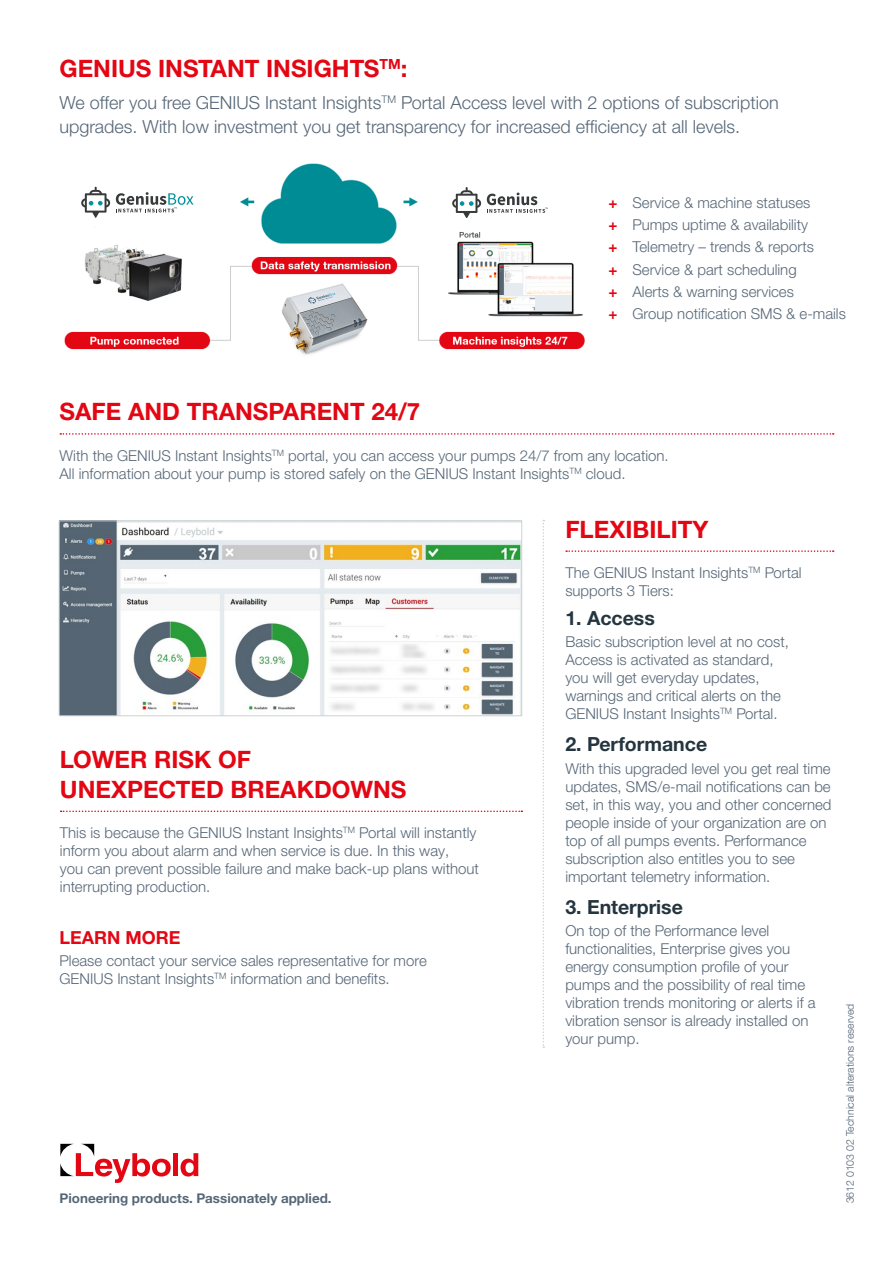
<style>
.page{position:relative;width:893px;height:1263px;background:#fff}
.page>*{position:absolute;margin:0;border:0;box-sizing:border-box;transform-origin:0 0}
.t1{font:700 24px/30px "Helvetica Neue LTW1 G";color:#e30613}
.t2{font:700 19.5px "Helvetica Neue LTW1 G";color:#24353f}
.t3{font:300 18px/24px "Helvetica Neue LTW1 G";color:#576777}
.t4{font:700 18px "Helvetica Neue LTW1 G";color:#e30613}
.t5{font:300 15px/18px "Helvetica Neue LTW1 G";color:#576777}
.t6{font:700 13.35px "Helvetica Neue LTW1 G";color:#576777}
.t7{font:300 10.5px "Helvetica Neue LT Com";color:#576777}
.s1{font-weight:700;color:#e30613}
</style>
<div class="page">
<svg style="left:60px;top:433px;width:774px;height:2px"></svg>
<svg style="left:566px;top:550px;width:268px;height:2px"></svg>
<svg style="left:61px;top:810px;width:461px;height:2px"></svg>
<img style="left:61px;top:522px;width:459px;height:192px">
<div style="left:59px;top:520px;width:463px;height:196px;border:1px solid #cdd3d1"></div>
<svg style="left:543px;top:520px;width:1px;height:528px"></svg>
<div style="left:173px;top:1153px;width:5px;height:23px;background:#e30613"></div>
<svg style="left:181px;top:1153px;width:17px;height:23px"></svg>
<svg style="left:60px;top:1144px;width:111px;height:39px"></svg>
<img style="left:64px;top:163px;width:521px;height:192px">
<svg style="left:81px;top:187px;width:29px;height:31px"></svg>
<svg style="left:116px;top:192px;width:77px;height:20px"></svg>
<svg style="left:452px;top:187px;width:29px;height:31px"></svg>
<svg style="left:487px;top:193px;width:61px;height:20px"></svg>
<h1 class="t1" style="left:60px;top:53px;width:349px">GENIUS INSTANT INSIGHTS<sup>TM</sup>:</h1>
<p class="t3" style="left:60px;top:91px;width:721px">We offer you free GENIUS Instant Insights<sup>TM</sup> Portal Access level with 2 options of subscription upgrades. With low investment you get transparency for increased efficiency at all levels.</p>
<p class="t5" style="left:608px;top:191px;width:239px;line-height:22.2px"><span class="s1">+</span> Service &amp; machine statuses<br><span class="s1">+</span> Pumps uptime &amp; availability<br><span class="s1">+</span> Telemetry – trends &amp; reports<br><span class="s1">+</span> Service &amp; part scheduling<br><span class="s1">+</span> Alerts &amp; warning services<br><span class="s1">+</span> Group notification SMS &amp; e-mails</p>
<h1 class="t1" style="left:60px;top:397px;width:362px">SAFE AND TRANSPARENT 24/7</h1>
<p class="t5" style="left:60px;top:446px;width:611px">With the GENIUS Instant Insights<sup>TM</sup> portal, you can access your pumps 24/7 from any location.<br>All information about your pump is stored safely on the GENIUS Instant Insights<sup>TM</sup> cloud.</p>
<h1 class="t1" style="left:565px;top:514px;width:145px">FLEXIBILITY</h1>
<p class="t5" style="left:565px;top:563px;width:238px">The GENIUS Instant Insights<sup>TM</sup> Portal supports 3 Tiers:</p>
<h1 class="t1" style="left:60px;top:744px;width:348px">LOWER RISK OF<br>UNEXPECTED BREAKDOWNS</h1>
<p class="t5" style="left:60px;top:824px;width:421px">This is because the GENIUS Instant Insights<sup>TM</sup> Portal will instantly inform you about alarm and when service is due. In this way,<br>you can prevent possible failure and make back-up plans without interrupting production.</p>
<p class="t4" style="left:60px;top:926px;width:122px">LEARN MORE</p>
<p class="t5" style="left:60px;top:951px;width:369px">Please contact your service sales representative for more<br>GENIUS Instant Insights<sup>TM</sup> information and benefits.</p>
<p class="t6" style="left:60px;top:1190px;width:274px">Pioneering products. Passionately applied.</p>
<h2 class="t2" style="left:565px;top:605px;width:91px">1. Access</h2>
<p class="t5" style="left:565px;top:632px;width:225px">Basic subscription level at no cost, Access is activated as standard, you will get everyday updates, warnings and critical alerts on the GENIUS Instant Insights<sup>TM</sup> Portal.</p>
<h2 class="t2" style="left:565px;top:732px;width:143px">2. Performance</h2>
<p class="t5" style="left:565px;top:759px;width:268px">With this upgraded level you get real time updates, SMS/e-mail notifications can be set, in this way, you and other concerned people inside of your organization are on top of all pumps events. Performance subscription also entitles you to see important telemetry information.</p>
<h2 class="t2" style="left:565px;top:895px;width:119px">3. Enterprise</h2>
<p class="t5" style="left:565px;top:922px;width:252px">On top of the Performance level functionalities, Enterprise gives you energy consumption profile of your pumps and the possibility of real time vibration trends monitoring or alerts if a vibration sensor is already installed on your pump.</p>
<p class="t7" style="left:843px;top:1203px;width:201px;rotate:-90deg">3612 0103 02 Technical alterations reserved</p>
</div>
